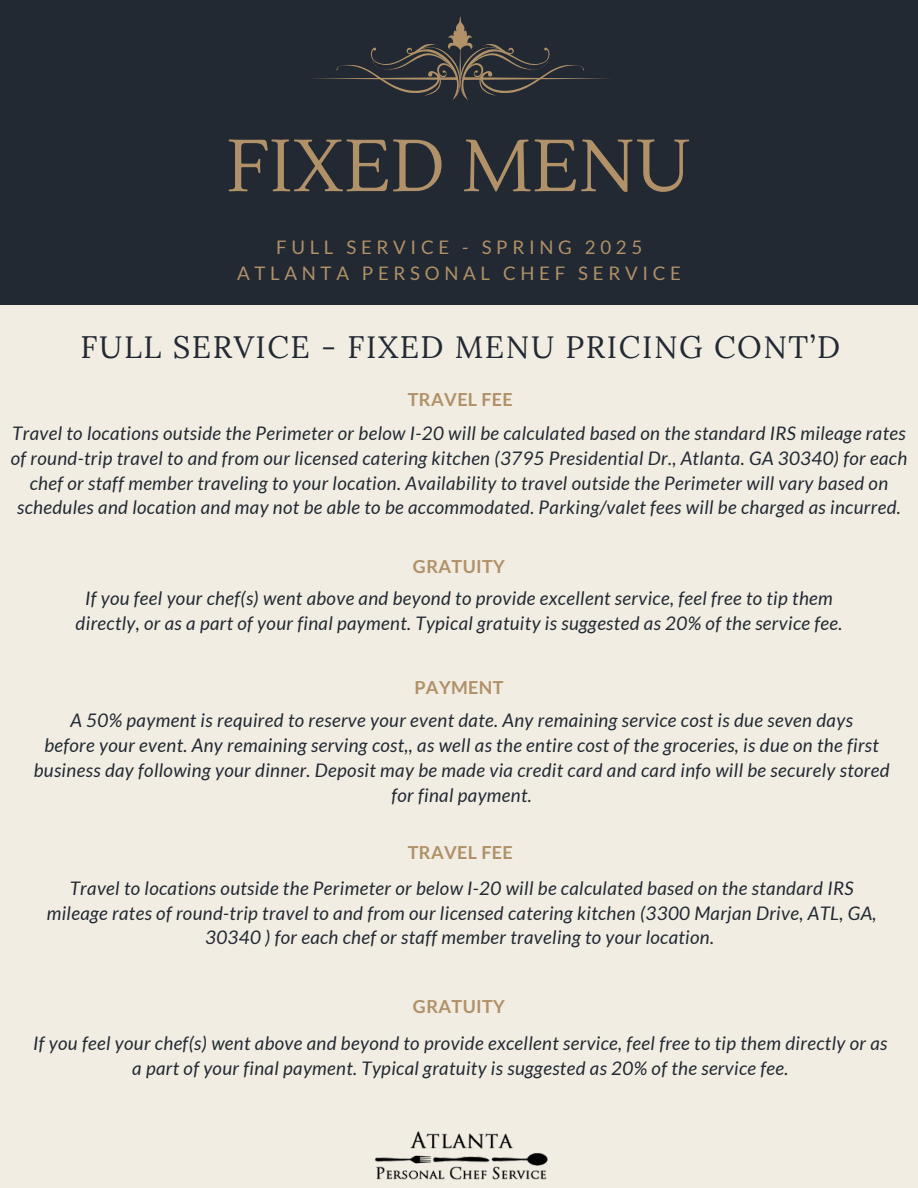
<style>
.page{position:relative;width:918px;height:1188px;background:#f1ede2}
.page>*{position:absolute;margin:0;border:0;box-sizing:border-box;transform-origin:0 0}
.t1{font:73.35px "Lustria";color:#b09168}
.t2{font:31.05px "Lora";letter-spacing:.05em;color:#222933}
.t3{font:italic 18.75px/24.8px "Lato";letter-spacing:.02em;color:#222933;text-align:center}
.t4{font:18.75px/25.8px "Lato";letter-spacing:.25em;color:#b09168;text-align:center}
.t5{font:700 18px "Lato";letter-spacing:.02em;color:#b09168}
</style>
<div class="page">
<div style="left:0;top:0;width:918px;height:305px;background:#222933"></div>
<svg style="left:312px;top:16px;width:297px;height:84px"></svg>
<img style="left:375px;top:1131px;width:173px;height:49px">
<p class="t1" style="left:227px;top:121px;width:466px">FIXED MENU</p>
<p class="t4" style="left:237px;top:234px;width:445px">FULL SERVICE - SPRING 2025<br>ATLANTA PERSONAL CHEF SERVICE</p>
<h1 class="t2" style="left:81px;top:327px;width:761px">FULL SERVICE - FIXED MENU PRICING CONT’D</h1>
<p class="t5" style="left:408px;top:388px;width:106px">TRAVEL FEE</p>
<p class="t3" style="left:11px;top:420px;width:898px">Travel to locations outside the Perimeter or below I-20 will be calculated based on the standard IRS mileage rates of round-trip travel to and from our licensed catering kitchen (3795 Presidential Dr., Atlanta. GA 30340) for each chef or staff member traveling to your location. Availability to travel outside the Perimeter will vary based on schedules and location and may not be able to be accommodated. Parking/valet fees will be charged as incurred.</p>
<h3 class="t5" style="left:413px;top:555px;width:93px">GRATUITY</h3>
<p class="t3" style="left:85px;top:585px;width:749px">If you feel your chef(s) went above and beyond to provide excellent service, feel free to tip them</p>
<p class="t3" style="left:76px;top:610px;width:768px">directly, or as a part of your final payment. Typical gratuity is suggested as 20% of the service fee.</p>
<h4 class="t5" style="left:414px;top:677px;width:91px">PAYMENT</h4>
<h2 class="t3" style="left:70px;top:708px;width:784px">A 50% payment is required to reserve your event date. Any remaining service cost is due seven days</h2>
<h3 class="t3" style="left:44px;top:732px;width:836px">before your event. Any remaining serving cost,, as well as the entire cost of the groceries, is due on the first</h3>
<p class="t3" style="left:34px;top:757px;width:858px">business day following your dinner. Deposit may be made via credit card and card info will be securely stored for final payment.</p>
<h3 class="t5" style="left:408px;top:841px;width:106px">TRAVEL FEE</h3>
<p class="t3" style="left:70px;top:875px;width:785px">Travel to locations outside the Perimeter or below I-20 will be calculated based on the standard IRS</p>
<p class="t3" style="left:47px;top:900px;width:831px">mileage rates of round-trip travel to and from our licensed catering kitchen (3300 Marjan Drive, ATL, GA,<br>30340 ) for each chef or staff member traveling to your location.</p>
<h3 class="t5" style="left:413px;top:996px;width:93px">GRATUITY</h3>
<p class="t3" style="left:33px;top:1030px;width:856px">If you feel your chef(s) went above and beyond to provide excellent service, feel free to tip them directly or as a part of your final payment. Typical gratuity is suggested as 20% of the service fee.</p>
</div>
